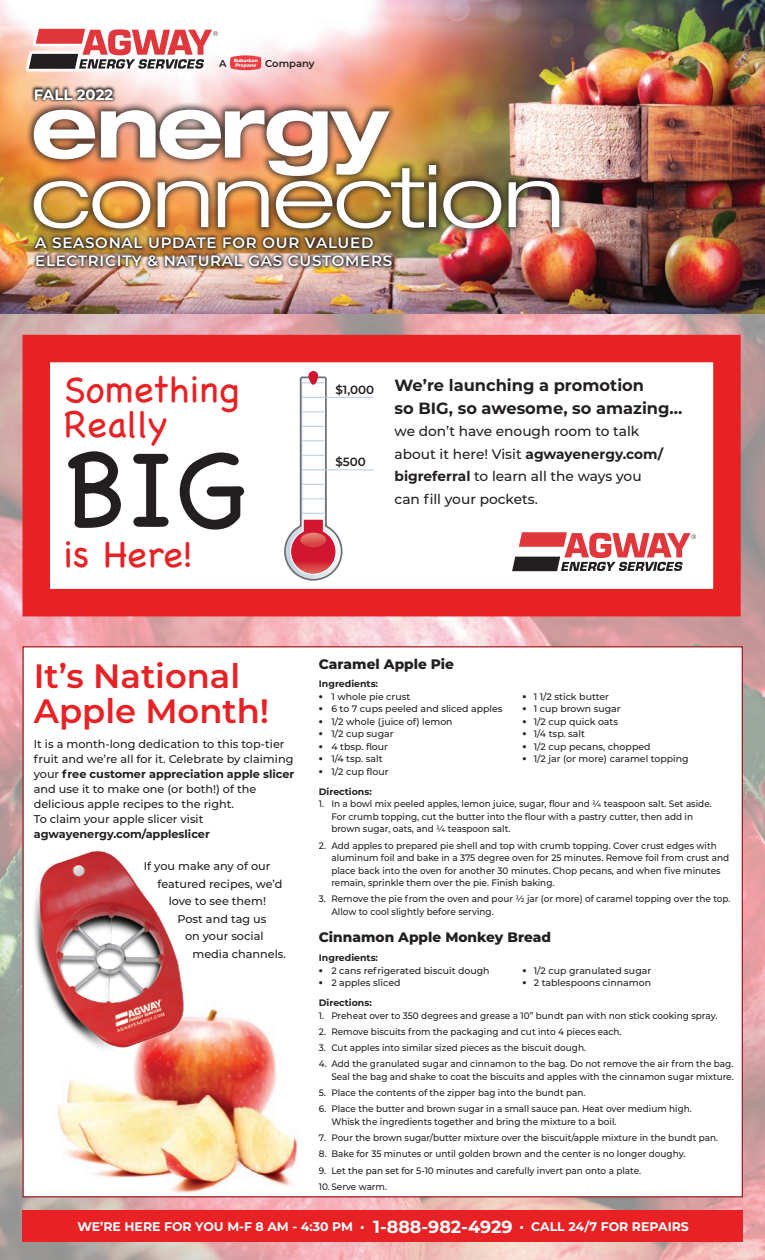
<style>
.page{position:relative;width:765px;height:1260px;background:#fff}
.page>*{position:absolute;margin:0;border:0;box-sizing:border-box;transform-origin:0 0}
.t1{font:300 110px "Chalkboard SE";color:#231f20}
.t2{font:300 37.5px/35px "Chalkboard SE";color:#e72124}
.t3{font:600 33.75px/35px "Montserrat";color:#e72124}
.t4{font:700 16.25px/22.5px "Montserrat";color:#231f20}
.t5{font:600 15px/18px "Montserrat";letter-spacing:.05em;color:#fff}
.t6{font:700 15px "Montserrat";color:#fff}
.t7{font:500 13.75px/22.5px "Montserrat";color:#231f20}
.t8{font:800 13.75px "Montserrat";color:#231f20}
.t9{font:700 12.5px "Montserrat";color:#fff}
.t10{font:600 11.88px "Montserrat";color:#231f20}
.t11{font:500 11.25px/15px "Montserrat";color:#231f20}
.t12{font:700 11.25px "Montserrat";color:#231f20}
.t13{font:600 10px "Montserrat";letter-spacing:-.005em;color:#231f20}
.t14{font:500 9.38px/12.5px "Montserrat";color:#231f20;scale:.95 1}
.t15{font:500 9.38px/20px "Montserrat";color:#231f20}
.t16{font:700 9.38px "Montserrat";color:#231f20}
.s1{font-weight:700}
.s2{font-weight:900}
.s3{font-size:17.5px}
</style>
<div class="page">
<img style="left:0;top:313px;width:765px;height:947px">
<img style="left:0;top:0;width:765px;height:313px">
<div style="left:36px;top:349px;width:691px;height:254px;background:#fff"></div>
<div style="left:22px;top:335px;width:719px;height:281px;border:28px solid #e72124"></div>
<div style="left:22px;top:1210px;width:721px;height:31px;background:#e72124"></div>
<svg style="left:25px;top:25px;width:197px;height:48px"></svg>
<svg style="left:29px;top:29px;width:189px;height:40px"></svg>
<svg style="left:230px;top:55px;width:31px;height:15px"></svg>
<svg style="left:31px;top:85px;width:86px;height:17px"></svg>
<div style="left:26px;top:102px;width:541px;height:135px;background:#231f20;opacity:.77"></div>
<img style="left:34px;top:110px;width:402px;height:119px">
<img style="left:443px;top:181px;width:58px;height:48px">
<svg style="left:509px;top:181px;width:50px;height:46px"></svg>
<img style="left:31px;top:233px;width:365px;height:37px">
<svg style="left:512px;top:532px;width:184px;height:39px"></svg>
<hr style="left:302px;top:469px;width:72px;height:1px;background:#b5cada">
<hr style="left:302px;top:397px;width:72px;height:1px;background:#b5cada">
<svg style="left:284px;top:376px;width:59px;height:205px"></svg>
<svg style="left:308px;top:371px;width:10px;height:14px"></svg>
<div style="left:22px;top:646px;width:721px;height:551px;background:#fff;border:1px solid #9e1d21"></div>
<img style="left:57px;top:1018px;width:241px;height:175px">
<img style="left:0;top:835px;width:228px;height:230px">
<h3 class="t6" style="left:34px;top:83px;width:81px">FALL 2022</h3>
<p class="t13" style="left:219px;top:56px;width:9px">A</p>
<p class="t13" style="left:265px;top:56px;width:51px">Company</p>
<h3 class="t5" style="left:35px;top:233px;width:358px">A SEASONAL UPDATE FOR OUR VALUED<br>ELECTRICITY &amp; NATURAL GAS CUSTOMERS</h3>
<h2 class="t2" style="left:64px;top:370px;width:177px">Something<br>Really</h2>
<h1 class="t1" style="left:64px;top:393px;width:186px">BIG</h1>
<h2 class="t2" style="left:64px;top:535px;width:130px">is Here!</h2>
<p class="t10" style="left:335px;top:381px;width:40px">$1,000</p>
<h3 class="t4" style="left:395px;top:374px;width:290px">We’re launching a promotion<br>so BIG, so awesome, so amazing…</h3>
<h3 class="t7" style="left:395px;top:420px;width:270px">we don’t have enough room to talk about it here! Visit <span class="s1">agwayenergy.com/ bigreferral</span> to learn all the ways you can fill your pockets.</h3>
<p class="t10" style="left:335px;top:453px;width:32px">$500</p>
<h3 class="t3" style="left:34px;top:657px;width:237px">It’s National<br>Apple Month!</h3>
<p class="t11" style="left:34px;top:736px;width:262px">It is a month-long dedication to this top-tier fruit and we’re all for it. Celebrate by claiming your <span class="s1">free customer appreciation apple slicer </span>and use it to make one (or both!) of the delicious apple recipes to the right.<br>To claim your apple slicer visit</p>
<p class="t12" style="left:34px;top:826px;width:178px">agwayenergy.com/appleslicer</p>
<p class="t11" style="left:144px;top:858px;width:128px">If you make any of our</p>
<p class="t11" style="left:158px;top:876px;width:127px">featured recipes, we’d</p>
<p class="t11" style="left:169px;top:893px;width:99px">love to see them!</p>
<p class="t11" style="left:178px;top:911px;width:91px">Post and tag us</p>
<p class="t11" style="left:185px;top:928px;width:80px">on your social</p>
<p class="t11" style="left:193px;top:946px;width:95px">media channels.</p>
<h3 class="t8" style="left:319px;top:654px;width:137px">Caramel Apple Pie</h3>
<p class="t16" style="left:319px;top:677px;width:61px">Ingredients:</p>
<p class="t15" style="left:319px;top:686px;width:93px"><span class="s2">•</span> 1 whole pie crust</p>
<p class="t15" style="left:523px;top:686px;width:88px"><span class="s2">•</span> 1 1/2 stick butter</p>
<p class="t15" style="left:319px;top:699px;width:185px"><span class="s2">•</span> 6 to 7 cups peeled and sliced apples</p>
<p class="t15" style="left:523px;top:699px;width:100px"><span class="s2">•</span> 1 cup brown sugar</p>
<p class="t15" style="left:319px;top:711px;width:135px"><span class="s2">•</span> 1/2 whole (juice of) lemon</p>
<p class="t15" style="left:523px;top:711px;width:97px"><span class="s2">•</span> 1/2 cup quick oats</p>
<p class="t15" style="left:319px;top:724px;width:76px"><span class="s2">•</span> 1/2 cup sugar</p>
<p class="t15" style="left:523px;top:724px;width:64px"><span class="s2">•</span> 1/4 tsp. salt</p>
<p class="t15" style="left:319px;top:736px;width:71px"><span class="s2">•</span> 4 tbsp. flour</p>
<p class="t15" style="left:523px;top:736px;width:129px"><span class="s2">•</span> 1/2 cup pecans, chopped</p>
<p class="t15" style="left:319px;top:749px;width:65px"><span class="s2">•</span> 1/4 tsp. salt</p>
<p class="t15" style="left:523px;top:749px;width:168px"><span class="s2">•</span> 1/2 jar (or more) caramel topping</p>
<p class="t15" style="left:319px;top:761px;width:71px"><span class="s2">•</span> 1/2 cup flour<br><span class="s1">Directions:</span></p>
<p class="t14" style="left:331px;top:798px;width:402px;text-indent:-13px">1. In a bowl mix peeled apples, lemon juice, sugar, flour and ¼ teaspoon salt. Set aside.<br>For crumb topping, cut the butter into the flour with a pastry cutter, then add in brown sugar, oats, and ¼ teaspoon salt.</p>
<p class="t14" style="left:331px;top:839px;width:420px;text-indent:-13px">2. Add apples to prepared pie shell and top with crumb topping. Cover crust edges with aluminum foil and bake in a 375 degree oven for 25 minutes. Remove foil from crust and place back into the oven for another 30 minutes. Chop pecans, and when five minutes remain, sprinkle them over the pie. Finish baking.</p>
<p class="t14" style="left:331px;top:892px;width:422px;text-indent:-13px">3. Remove the pie from the oven and pour ½ jar (or more) of caramel topping over the top.<br>Allow to cool slightly before serving.</p>
<h3 class="t8" style="left:319px;top:927px;width:234px">Cinnamon Apple Monkey Bread</h3>
<p class="t16" style="left:319px;top:951px;width:61px">Ingredients:</p>
<p class="t15" style="left:319px;top:960px;width:172px"><span class="s2">•</span> 2 cans refrigerated biscuit dough</p>
<p class="t15" style="left:523px;top:960px;width:130px"><span class="s2">•</span> 1/2 cup granulated sugar</p>
<p class="t15" style="left:319px;top:973px;width:83px"><span class="s2">•</span> 2 apples sliced</p>
<p class="t15" style="left:523px;top:973px;width:130px"><span class="s2">•</span> 2 tablespoons cinnamon</p>
<p class="t16" style="left:319px;top:996px;width:55px">Directions:</p>
<p class="t14" style="left:319px;top:1009px;width:421px">1. Preheat over to 350 degrees and grease a 10” bundt pan with non stick cooking spray.</p>
<p class="t14" style="left:319px;top:1025px;width:320px">2. Remove biscuits from the packaging and cut into 4 pieces each.</p>
<p class="t14" style="left:319px;top:1041px;width:283px">3. Cut apples into similar sized pieces as the biscuit dough.</p>
<p class="t14" style="left:319px;top:1057px;width:438px;text-align:right">4. Add the granulated sugar and cinnamon to the bag. Do not remove the air from the bag.<br>Seal the bag and shake to coat the biscuits and apples with the cinnamon sugar mixture.</p>
<p class="t14" style="left:319px;top:1086px;width:282px">5. Place the contents of the zipper bag into the bundt pan.</p>
<p class="t14" style="left:331px;top:1102px;width:381px;text-indent:-13px">6. Place the butter and brown sugar in a small sauce pan. Heat over medium high.<br>Whisk the ingredients together and bring the mixture to a boil.</p>
<p class="t14" style="left:319px;top:1131px;width:422px">7. Pour the brown sugar/butter mixture over the biscuit/apple mixture in the bundt pan.</p>
<p class="t14" style="left:319px;top:1147px;width:387px">8. Bake for 35 minutes or until golden brown and the center is no longer doughy.</p>
<p class="t14" style="left:319px;top:1162px;width:341px;line-height:16.2px">9. Let the pan set for 5-10 minutes and carefully invert pan onto a plate.<br>10.Serve warm.</p>
<h3 class="t9" style="left:77px;top:1218px;width:613px">WE’RE HERE FOR YOU M-F 8 AM - 4:30 PM • <span class="s3">1-888-982-4929</span> • CALL 24/7 FOR REPAIRS</h3>
</div>
